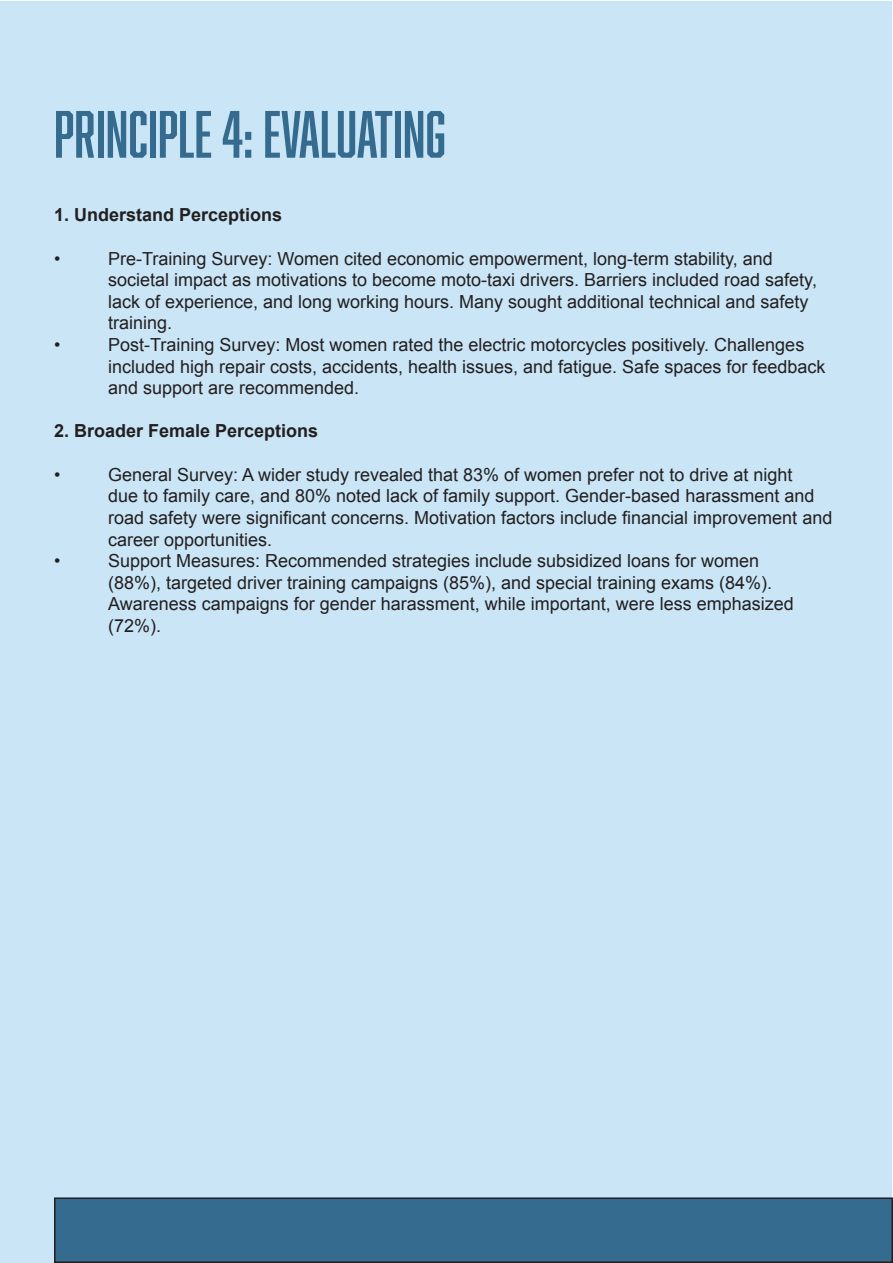
<style>
.page{position:relative;width:893px;height:1263px;background:#fff}
.page>*{position:absolute;margin:0;border:0;box-sizing:border-box;transform-origin:0 0}
.t1{font:61.5px "Abolition";color:#346b8e}
.t2{font:18px/21.6px "Arial";color:#231f20}
.t3{font:700 18px "Arial";color:#231f20}
</style>
<div class="page">
<div style="left:1px;top:1px;width:891px;height:1261px;background:#c9e5f6"></div>
<div style="left:55px;top:1198px;width:837px;height:64px;background:#346b8e"></div>
<div style="left:54px;top:1197px;width:839px;height:66px;border:2px solid #231f20"></div>
<p class="t1" style="left:54px;top:99px;width:393px">PRINCIPLE 4: EVALUATING</p>
<p class="t3" style="left:54px;top:203px;width:230px">1. Understand Perceptions</p>
<p class="t2" style="left:54px;top:248px;width:8px">•</p>
<p class="t2" style="left:108px;top:248px;width:710px">Pre-Training Survey: Women cited economic empowerment, long-term stability, and societal impact as motivations to become moto-taxi drivers. Barriers included road safety, lack of experience, and long working hours. Many sought additional technical and safety training.</p>
<p class="t2" style="left:54px;top:334px;width:8px">•</p>
<p class="t2" style="left:108px;top:334px;width:719px">Post-Training Survey: Most women rated the electric motorcycles positively. Challenges included high repair costs, accidents, health issues, and fatigue. Safe spaces for feedback and support are recommended.</p>
<p class="t3" style="left:54px;top:419px;width:266px">2. Broader Female Perceptions</p>
<p class="t2" style="left:54px;top:464px;width:8px">•</p>
<p class="t2" style="left:108px;top:464px;width:686px">General Survey: A wider study revealed that 83% of women prefer not to drive at night</p>
<p class="t2" style="left:108px;top:485px;width:726px">due to family care, and 80% noted lack of family support. Gender-based harassment and road safety were significant concerns. Motivation factors include financial improvement and career opportunities.</p>
<p class="t2" style="left:54px;top:550px;width:8px">•</p>
<p class="t2" style="left:108px;top:550px;width:653px">Support Measures: Recommended strategies include subsidized loans for women</p>
<p class="t2" style="left:108px;top:572px;width:687px">(88%), targeted driver training campaigns (85%), and special training exams (84%).<br>Awareness campaigns for gender harassment, while important, were less emphasized (72%).</p>
</div>
